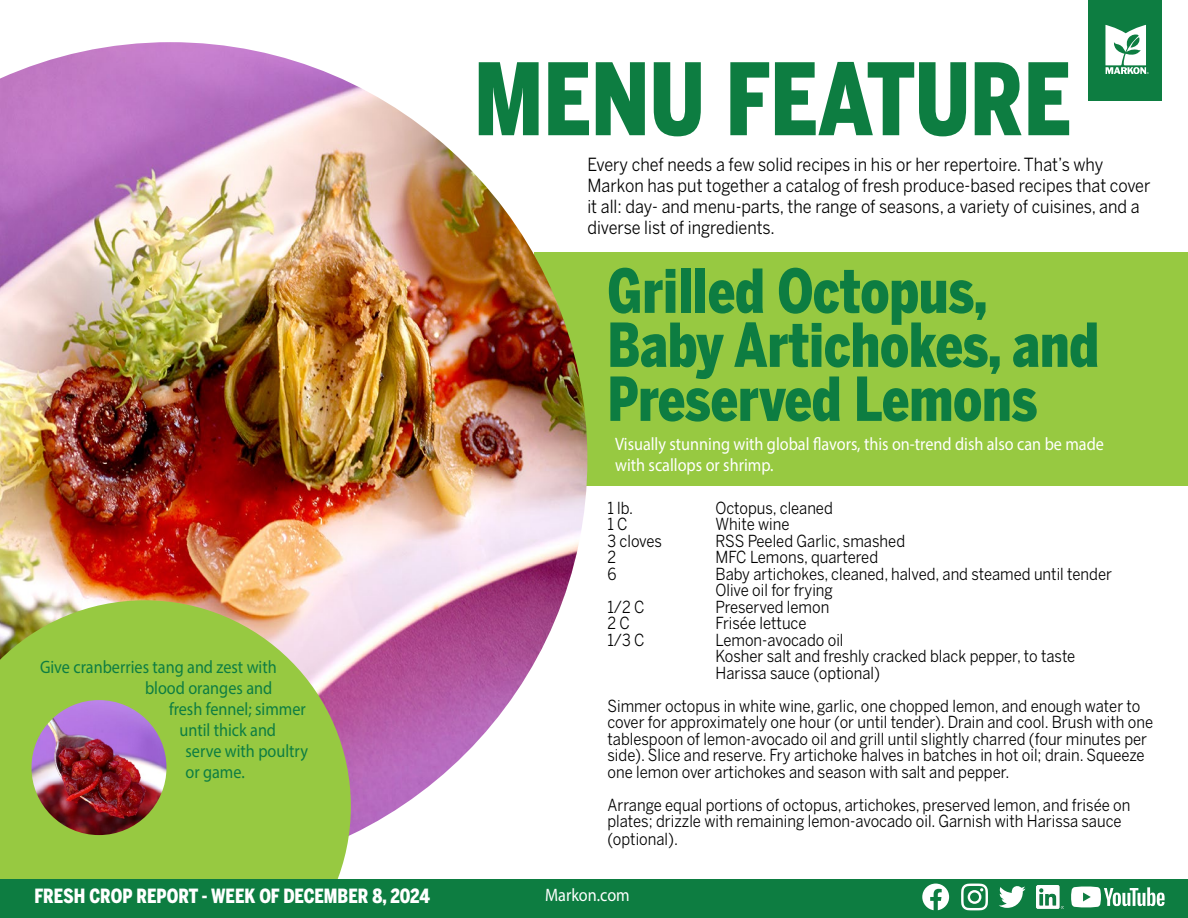
<style>
.page{position:relative;width:1188px;height:918px;background:#fff}
.page>*{position:absolute;margin:0;border:0;box-sizing:border-box;transform-origin:0 0}
.t1{font:900 98.7px "Benton Sans Cond";color:#0d7d41;scale:.9 1}
.t2{font:900 60px/54px "Benton Sans Cond";color:#0d7d41;scale:.9 1}
.t3{font:900 19.5px "Benton Sans Cond";color:#fff;scale:.9 1}
.t4{font:18px/21px "Benton Sans";color:#000;scale:.9 1}
.t5{font:18px "Myriad Pro";color:#0d7d41;scale:.9 1}
.t6{font:18px/21px "Myriad Pro";color:#fff;scale:.9 1}
.t7{font:16.5px/16.5px "Benton Sans";color:#000;scale:.9 1}
</style>
<div class="page">
<div style="left:534px;top:253px;width:654px;height:233px;background:#97c941"></div>
<img style="left:0;top:42px;width:587px;height:793px">
<svg style="left:0;top:600px;width:351px;height:279px;background:#a1c651"></svg>
<img style="left:32px;top:700px;width:134px;height:135px;border-radius:68px">
<div style="left:0;top:879px;width:1188px;height:39px;background:#0d7d41"></div>
<svg style="left:922px;top:884px;width:27px;height:26px"></svg>
<svg style="left:961px;top:884px;width:27px;height:26px"></svg>
<svg style="left:999px;top:886px;width:27px;height:22px"></svg>
<img style="left:1036px;top:886px;width:27px;height:22px">
<svg style="left:1071px;top:887px;width:94px;height:20px"></svg>
<div style="left:1089px;top:0;width:73px;height:100px;background:#0d7d41"></div>
<svg style="left:1105px;top:25px;width:44px;height:48px"></svg>
<h1 class="t1" style="left:474px;top:41px;width:665px">MENU FEATURE</h1>
<p class="t4" style="left:587px;top:154px;width:627px">Every chef needs a few solid recipes in his or her repertoire. That’s why Markon has put together a catalog of fresh produce-based recipes that cover it all: day- and menu-parts, the range of seasons, a variety of cuisines, and a diverse list of ingredients.</p>
<p class="t5" style="left:40px;top:656px;width:265px">Give cranberries tang and zest with</p>
<p class="t5" style="left:145px;top:677px;width:143px">blood oranges and</p>
<p class="t5" style="left:169px;top:698px;width:154px">fresh fennel; simmer</p>
<p class="t5" style="left:180px;top:719px;width:109px">until thick and</p>
<p class="t5" style="left:185px;top:740px;width:138px">serve with poultry</p>
<p class="t5" style="left:185px;top:761px;width:67px">or game.</p>
<h2 class="t2" style="left:608px;top:264px;width:548px">Grilled Octopus,<br>Baby Artichokes, and<br>Preserved Lemons</h2>
<p class="t6" style="left:615px;top:433px;width:545px">Visually stunning with global flavors, this on-trend dish also can be made with scallops or shrimp.</p>
<p class="t7" style="left:608px;top:499px;width:30px">1 lb.</p>
<p class="t7" style="left:716px;top:499px;width:132px">Octopus, cleaned</p>
<p class="t7" style="left:608px;top:516px;width:24px">1 C</p>
<p class="t7" style="left:716px;top:516px;width:84px">White wine</p>
<p class="t7" style="left:608px;top:532px;width:62px">3 cloves</p>
<p class="t7" style="left:716px;top:532px;width:212px">RSS Peeled Garlic, smashed</p>
<p class="t7" style="left:608px;top:549px;width:11px">2</p>
<p class="t7" style="left:716px;top:549px;width:182px">MFC Lemons, quartered</p>
<p class="t7" style="left:608px;top:565px;width:12px">6</p>
<p class="t7" style="left:716px;top:565px;width:442px">Baby artichokes, cleaned, halved, and steamed until tender<br>Olive oil for frying</p>
<p class="t7" style="left:608px;top:598px;width:43px">1/2 C</p>
<p class="t7" style="left:716px;top:598px;width:128px">Preserved lemon</p>
<p class="t7" style="left:608px;top:615px;width:26px">2 C</p>
<p class="t7" style="left:716px;top:615px;width:103px">Frisée lettuce</p>
<p class="t7" style="left:608px;top:631px;width:43px">1/3 C</p>
<p class="t7" style="left:715px;top:631px;width:401px">Lemon-avocado oil<br>Kosher salt and freshly cracked black pepper, to taste<br>Harissa sauce (optional)</p>
<p class="t7" style="left:607px;top:697px;width:608px">Simmer octopus in white wine, garlic, one chopped lemon, and enough water to cover for approximately one hour (or until tender). Drain and cool. Brush with one tablespoon of lemon-avocado oil and grill until slightly charred (four minutes per side). Slice and reserve. Fry artichoke halves in batches in hot oil; drain. Squeeze one lemon over artichokes and season with salt and pepper.</p>
<p class="t7" style="left:607px;top:796px;width:583px">Arrange equal portions of octopus, artichokes, preserved lemon, and frisée on plates; drizzle with remaining lemon-avocado oil. Garnish with Harissa sauce</p>
<p class="t7" style="left:607px;top:831px;width:80px">(optional).</p>
<p class="t3" style="left:34px;top:884px;width:441px">FRESH CROP REPORT - WEEK OF DECEMBER 8, 2024</p>
<p class="t6" style="left:545px;top:884px;width:96px">Markon.com</p>
</div>
